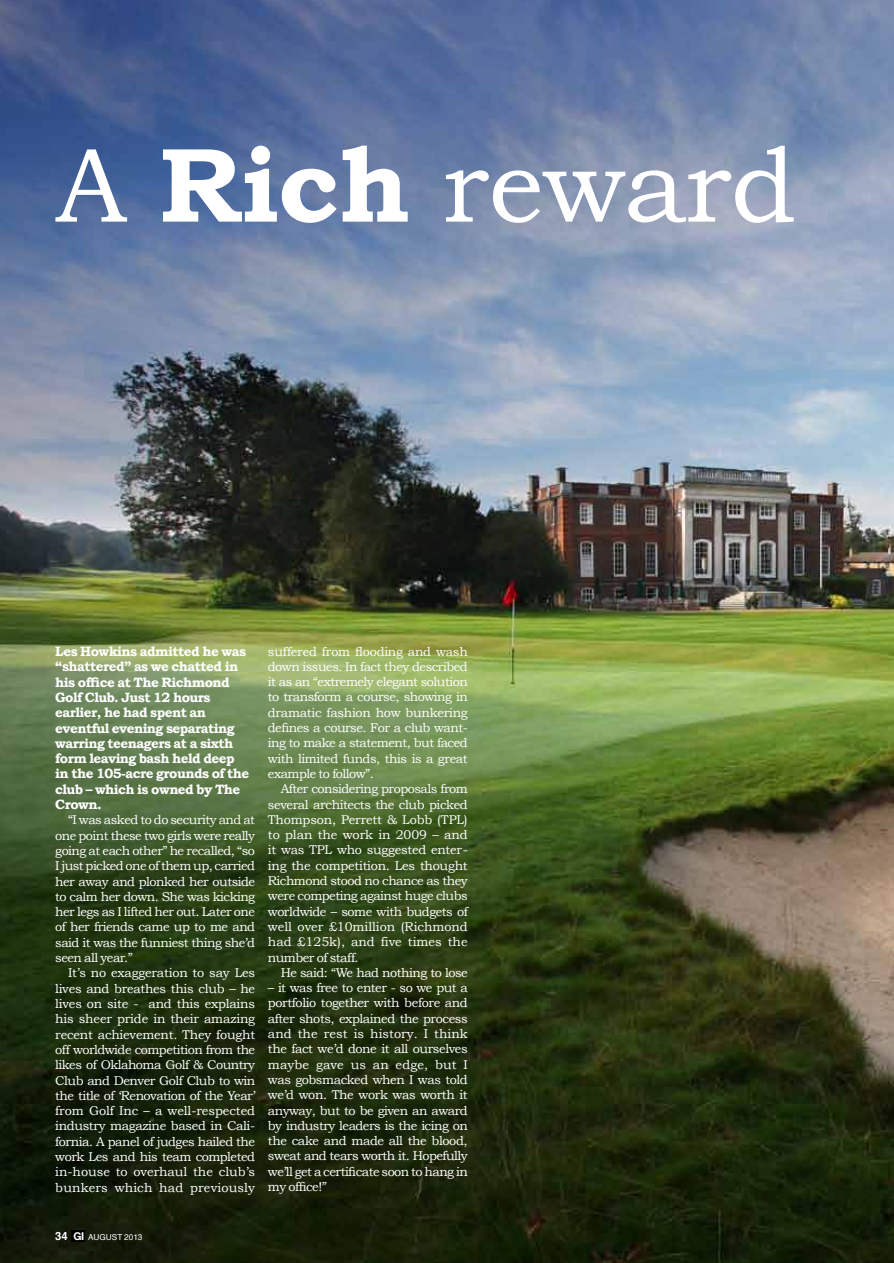
<style>
.page{position:relative;width:894px;height:1263px;background:#fff}
.page>*{position:absolute;margin:0;border:0;box-sizing:border-box;transform-origin:0 0}
.t1{font:106.05px "Bookman Old Style";letter-spacing:-.01em;color:#fff}
.t2{font:700 13.5px/15.3px "Bookman Old Style";letter-spacing:-.04em;color:#fff}
.t3{font:12.75px/15.3px "Bookman Old Style";letter-spacing:-.04em;color:#fff;text-align:justify}
.t4{font:12.75px "Bookman Old Style";letter-spacing:-.02em;color:#fff}
.t5{font:12.75px "Bookman Old Style";letter-spacing:-.015em;color:#fff}
.t6{font:12.75px "Bookman Old Style";letter-spacing:-.01em;color:#fff}
.t7{font:12.75px "Bookman Old Style";color:#fff}
.t8{font:12.75px "Bookman Old Style";letter-spacing:-.005em;color:#fff}
.t9{font:12.75px "Bookman Old Style";letter-spacing:.01em;color:#fff}
.t10{font:8.25px "Helvetica";color:#fff}
.s1{font-weight:700}
.s2{font-weight:700;font-size:11.25px}
.s3{font-family:"Helvetica Neue";font-weight:700;font-size:10.8px}
</style>
<div class="page">
<img style="left:0;top:0;width:894px;height:1263px">
<div style="left:71px;top:1230px;width:14px;height:11px;background:#000"></div>
<p class="t1" style="left:55px;top:125px;width:743px">A <span class="s1">Rich</span> reward</p>
<p class="t2" style="left:55px;top:644px;width:196px">Les Howkins admitted he was “shattered” as we chatted in his office at The Richmond<br>Golf Club. Just 12 hours earlier, he had spent an eventful evening separating warring teenagers at a sixth form leaving bash held deep in the 105-acre grounds of the club – which is owned by The<br>Crown.</p>
<p class="t3" style="left:68px;top:812px;width:189px">“I was asked to do security and at</p>
<p class="t3" style="left:55px;top:828px;width:201px">one point these two girls were really</p>
<p class="t3" style="left:55px;top:843px;width:201px">going at each other” he recalled, “so</p>
<p class="t3" style="left:55px;top:858px;width:201px">I just picked one of them up, carried</p>
<p class="t3" style="left:55px;top:873px;width:201px">her away and plonked her outside</p>
<p class="t3" style="left:55px;top:889px;width:201px">to calm her down. She was kicking</p>
<p class="t3" style="left:55px;top:904px;width:201px">her legs as I lifted her out. Later one</p>
<p class="t3" style="left:55px;top:919px;width:201px">of her friends came up to me and</p>
<p class="t3" style="left:55px;top:935px;width:201px">said it was the funniest thing she’d</p>
<p class="t3" style="left:55px;top:950px;width:79px">seen all year.”</p>
<p class="t5" style="left:68px;top:966px;width:189px">It’s no exaggeration to say Les</p>
<p class="t3" style="left:55px;top:981px;width:201px">lives and breathes this club – he</p>
<p class="t5" style="left:55px;top:996px;width:201px">lives on site - and this explains</p>
<p class="t6" style="left:55px;top:1012px;width:201px">his sheer pride in their amazing</p>
<p class="t4" style="left:55px;top:1027px;width:201px">recent achievement. They fought</p>
<p class="t3" style="left:55px;top:1042px;width:201px">off worldwide competition from the</p>
<p class="t3" style="left:55px;top:1057px;width:201px">likes of Oklahoma Golf &amp; Country</p>
<p class="t3" style="left:55px;top:1072px;width:201px">Club and Denver Golf Club to win</p>
<p class="t3" style="left:55px;top:1088px;width:201px">the title of ‘Renovation of the Year’</p>
<p class="t6" style="left:55px;top:1103px;width:201px">from Golf Inc – a well-respected</p>
<p class="t3" style="left:55px;top:1118px;width:201px">industry magazine based in Cali-</p>
<p class="t3" style="left:55px;top:1134px;width:201px">fornia. A panel of judges hailed the</p>
<p class="t3" style="left:55px;top:1149px;width:201px">work Les and his team completed</p>
<p class="t7" style="left:55px;top:1165px;width:201px">in-house to overhaul the club’s</p>
<p class="t9" style="left:55px;top:1180px;width:201px">bunkers which had previously</p>
<p class="t5" style="left:268px;top:644px;width:201px">suffered from flooding and wash</p>
<p class="t3" style="left:268px;top:659px;width:201px">down issues. In fact they described</p>
<p class="t3" style="left:268px;top:674px;width:201px">it as an “extremely elegant solution</p>
<p class="t3" style="left:268px;top:689px;width:201px">to transform a course, showing in</p>
<p class="t4" style="left:268px;top:705px;width:201px">dramatic fashion how bunkering</p>
<p class="t3" style="left:268px;top:720px;width:201px">defines a course. For a club want-</p>
<p class="t3" style="left:268px;top:735px;width:201px">ing to make a statement, but faced</p>
<p class="t3" style="left:268px;top:751px;width:201px">with limited funds, this is a great</p>
<p class="t3" style="left:268px;top:766px;width:107px">example to follow”.</p>
<p class="t3" style="left:281px;top:781px;width:189px">After considering proposals from</p>
<p class="t3" style="left:268px;top:796px;width:201px">several architects the club picked</p>
<p class="t5" style="left:268px;top:812px;width:201px">Thompson, Perrett &amp; Lobb (TPL)</p>
<p class="t8" style="left:268px;top:827px;width:201px">to plan the work in 2009 – and</p>
<p class="t4" style="left:268px;top:843px;width:201px">it was TPL who suggested enter-</p>
<p class="t4" style="left:268px;top:858px;width:201px">ing the competition. Les thought</p>
<p class="t3" style="left:268px;top:873px;width:201px">Richmond stood no chance as they</p>
<p class="t3" style="left:268px;top:888px;width:201px">were competing against huge clubs</p>
<p class="t3" style="left:268px;top:904px;width:201px">worldwide – some with budgets of</p>
<p class="t8" style="left:268px;top:919px;width:201px">well over £10million (Richmond</p>
<p class="t7" style="left:268px;top:934px;width:201px">had £125k), and five times the</p>
<p class="t3" style="left:268px;top:949px;width:92px">number of staff.</p>
<p class="t3" style="left:281px;top:965px;width:189px">He said: “We had nothing to lose</p>
<p class="t3" style="left:268px;top:980px;width:201px">– it was free to enter - so we put a portfolio together with before and after shots, explained the process and the rest is history. I think the fact we’d done it all ourselves maybe gave us an edge, but I was gobsmacked when I was told we’d won. The work was worth it anyway, but to be given an award by industry leaders is the icing on the cake and made all the blood, sweat and tears worth it. Hopefully we’ll get a certificate soon to hang in my office!”</p>
<p class="t10" style="left:55px;top:1231px;width:89px"><span class="s2">34</span> <span class="s3">GI</span> AUGUST 2013</p>
</div>
